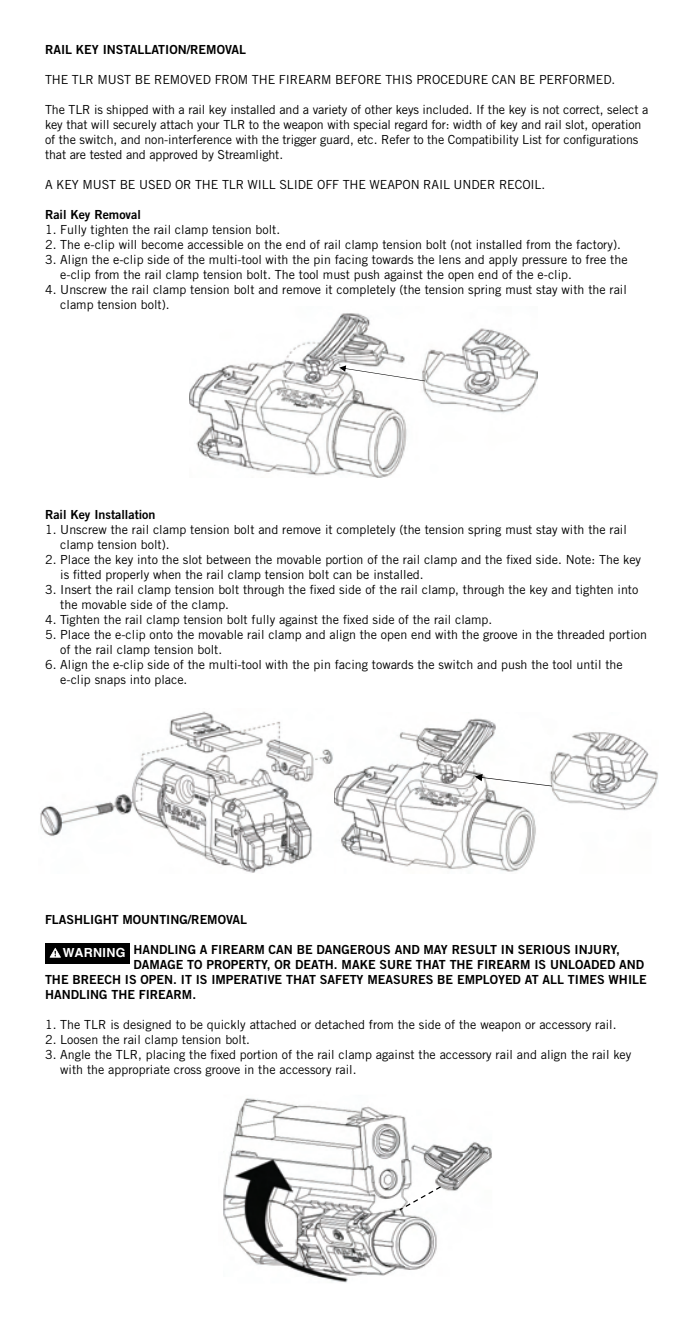
<style>
.page{position:relative;width:698px;height:1328px;background:#fff}
.page>*{position:absolute;margin:0;border:0;box-sizing:border-box;transform-origin:0 0}
.WARNING_BODY{font:12.5px/15px "Trade Gothic LT Std";color:#000}
.WARNING_BODY-2{font:12.5px "Trade Gothic LT Std Bd 2";color:#000}
.t1{font:700 12.5px "Helvetica";letter-spacing:.03em;color:#fff}
</style>
<div class="page">
<div style="left:45px;top:942px;width:85px;height:21px;background:#000"></div>
<svg style="left:50px;top:948px;width:11px;height:9px"></svg>
<img style="left:189px;top:313px;width:348px;height:164px">
<svg style="left:339px;top:365px;width:86px;height:16px"></svg>
<img style="left:334px;top:718px;width:324px;height:154px">
<svg style="left:474px;top:774px;width:78px;height:12px"></svg>
<img style="left:40px;top:711px;width:293px;height:162px">
<img style="left:231px;top:1098px;width:261px;height:178px">
<svg style="left:398px;top:1185px;width:44px;height:26px"></svg>
<img style="left:316px;top:1276px;width:32px;height:7px">
<img style="left:223px;top:1151px;width:144px;height:125px">
<p class="WARNING_BODY-2" style="left:45px;top:42px;width:202px">RAIL KEY INSTALLATION/REMOVAL</p>
<p class="WARNING_BODY" style="left:45px;top:72px;width:571px">THE TLR MUST BE REMOVED FROM THE FIREARM BEFORE THIS PROCEDURE CAN BE PERFORMED.</p>
<p class="WARNING_BODY" style="left:45px;top:102px;width:604px">The TLR is shipped with a rail key installed and a variety of other keys included. If the key is not correct, select a key that will securely attach your TLR to the weapon with special regard for: width of key and rail slot, operation of the switch, and non-interference with the trigger guard, etc. Refer to the Compatibility List for configurations that are tested and approved by Streamlight.</p>
<p class="WARNING_BODY" style="left:45px;top:177px;width:501px">A KEY MUST BE USED OR THE TLR WILL SLIDE OFF THE WEAPON RAIL UNDER RECOIL.</p>
<p class="WARNING_BODY-2" style="left:45px;top:207px;width:97px">Rail Key Removal</p>
<p class="WARNING_BODY" style="left:45px;top:222px;width:237px">1. Fully tighten the rail clamp tension bolt.</p>
<p class="WARNING_BODY" style="left:45px;top:237px;width:577px">2. The e-clip will become accessible on the end of rail clamp tension bolt (not installed from the factory).</p>
<p class="WARNING_BODY" style="left:60px;top:252px;width:568px;text-indent:-15px">3. Align the e-clip side of the multi-tool with the pin facing towards the lens and apply pressure to free the e-clip from the rail clamp tension bolt. The tool must push against the open end of the e-clip.</p>
<p class="WARNING_BODY" style="left:60px;top:282px;width:568px;text-indent:-15px">4. Unscrew the rail clamp tension bolt and remove it completely (the tension spring must stay with the rail clamp tension bolt).</p>
<p class="WARNING_BODY-2" style="left:45px;top:507px;width:112px">Rail Key Installation</p>
<p class="WARNING_BODY" style="left:60px;top:522px;width:568px;text-indent:-15px">1. Unscrew the rail clamp tension bolt and remove it completely (the tension spring must stay with the rail clamp tension bolt).</p>
<p class="WARNING_BODY" style="left:60px;top:552px;width:582px;text-indent:-15px">2. Place the key into the slot between the movable portion of the rail clamp and the fixed side. Note: The key is fitted properly when the rail clamp tension bolt can be installed.</p>
<p class="WARNING_BODY" style="left:60px;top:582px;width:579px;text-indent:-15px">3. Insert the rail clamp tension bolt through the fixed side of the rail clamp, through the key and tighten into the movable side of the clamp.</p>
<p class="WARNING_BODY" style="left:45px;top:612px;width:449px">4. Tighten the rail clamp tension bolt fully against the fixed side of the rail clamp.</p>
<p class="WARNING_BODY" style="left:60px;top:627px;width:588px;text-indent:-15px">5. Place the e-clip onto the movable rail clamp and align the open end with the groove in the threaded portion of the rail clamp tension bolt.</p>
<p class="WARNING_BODY" style="left:60px;top:657px;width:564px;text-indent:-15px">6. Align the e-clip side of the multi-tool with the pin facing towards the switch and push the tool until the e-clip snaps into place.</p>
<p class="WARNING_BODY-2" style="left:45px;top:912px;width:203px">FLASHLIGHT MOUNTING/REMOVAL</p>
<p class="WARNING_BODY-2" style="left:133px;top:942px;width:488px">HANDLING A FIREARM CAN BE DANGEROUS AND MAY RESULT IN SERIOUS INJURY,</p>
<p class="WARNING_BODY-2" style="left:133px;top:957px;width:512px">DAMAGE TO PROPERTY, OR DEATH. MAKE SURE THAT THE FIREARM IS UNLOADED AND</p>
<p class="WARNING_BODY-2" style="left:45px;top:972px;width:603px">THE BREECH IS OPEN. IT IS IMPERATIVE THAT SAFETY MEASURES BE EMPLOYED AT ALL TIMES WHILE</p>
<p class="WARNING_BODY-2" style="left:45px;top:987px;width:153px">HANDLING THE FIREARM.</p>
<p class="WARNING_BODY" style="left:45px;top:1017px;width:573px">1. The TLR is designed to be quickly attached or detached from the side of the weapon or accessory rail.</p>
<p class="WARNING_BODY" style="left:45px;top:1032px;width:206px">2. Loosen the rail clamp tension bolt.</p>
<p class="WARNING_BODY" style="left:60px;top:1047px;width:572px;text-indent:-15px">3. Angle the TLR, placing the fixed portion of the rail clamp against the accessory rail and align the rail key with the appropriate cross groove in the accessory rail.</p>
<p class="t1" style="left:63px;top:945px;width:64px">WARNING</p>
</div>
